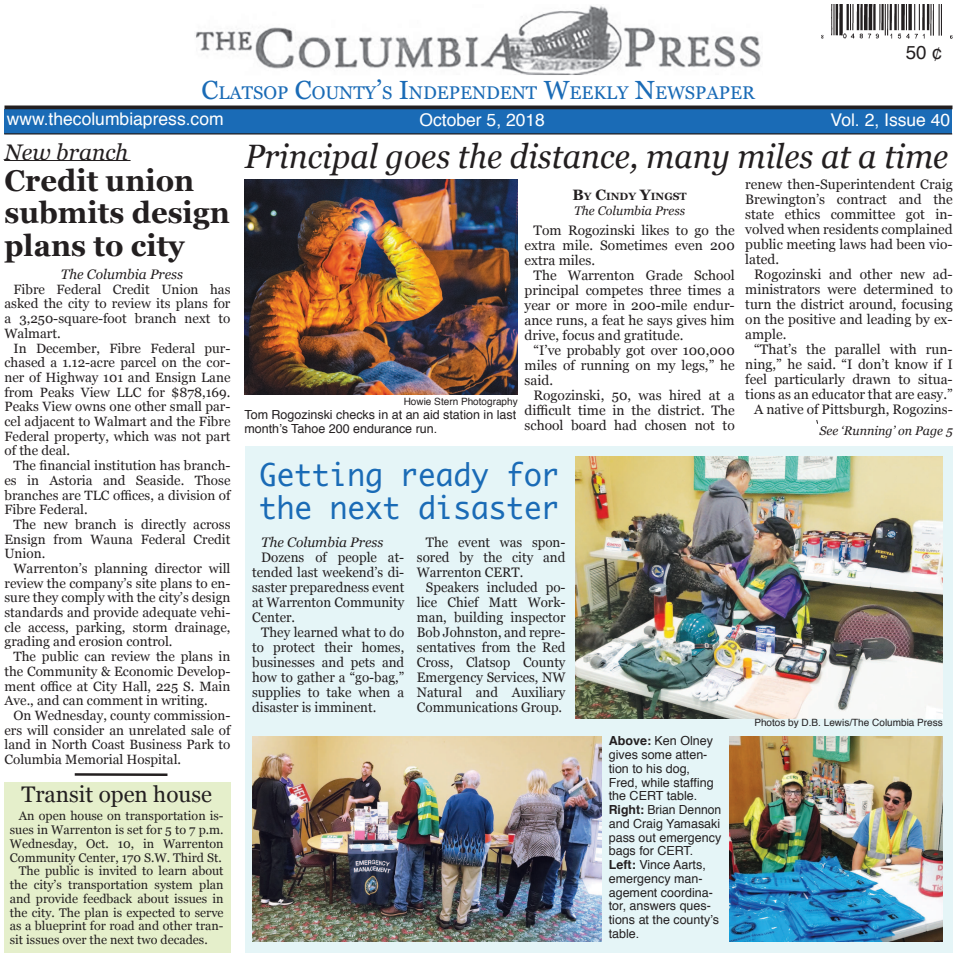
<style>
.page{position:relative;width:957px;height:957px;background:#fff}
.page>*{position:absolute;margin:0;border:0;box-sizing:border-box;transform-origin:0 0}
.t1{font:italic 33.75px "Georgia";color:#231f20;scale:.95 1}
.t2{font:700 30px/32.5px "Georgia";color:#231f20}
.t3{font:30px/32.5px "Monaco";color:#1a6bb6}
.t4{font:22.5px "Georgia";color:#231f20}
.t5{font:italic 22.5px "Georgia";color:#231f20}
.t6{font:18.75px "Helvetica";color:#231f20}
.t7{font:18.38px "Georgia";color:#1a6bb6}
.t8{font:17.5px "Helvetica";color:#fff}
.t9{font:13.75px/15px "Georgia";color:#231f20;text-align:justify}
.t10{font:italic 13.75px "Georgia";color:#231f20}
.t11{font:13.5px/14.6px "Georgia";color:#231f20;text-align:justify}
.t12{font:12.5px "Georgia";color:#231f20}
.t13{font:12.5px/13.8px "Helvetica";color:#231f20}
.t14{font:italic 12.5px "Georgia";color:#231f20}
.t15{font:700 10.5px "Georgia";color:#231f20}
.t16{font:10px "Helvetica";color:#231f20}
.s1{font-size:26.25px}
.s2{font-size:13.5px}
.s3{font-size:15px}
.s4{font-weight:700}
</style>
<div class="page">
<div style="left:4px;top:109px;width:948px;height:25px;background:#1a6bb6"></div>
<hr style="left:4px;top:133px;width:948px;height:1px;background:#231f20">
<svg style="left:4px;top:105px;width:948px;height:4px;fill:#231f20"></svg>
<img style="left:195px;top:5px;width:566px;height:70px">
<svg style="left:923px;top:4px;width:19px;height:1px"></svg>
<img style="left:821px;top:5px;width:131px;height:34px">
<div style="left:245px;top:446px;width:707px;height:506px;background:#e5f5f7"></div>
<img style="left:575px;top:456px;width:367px;height:262px">
<img style="left:729px;top:736px;width:213px;height:205px">
<img style="left:252px;top:736px;width:349px;height:205px">
<hr style="left:4px;top:160px;width:127px;height:1px;background:#231f20">
<img style="left:245px;top:180px;width:273px;height:214px">
<div style="left:4px;top:782px;width:226px;height:170px;background:#e5efcb"></div>
<hr style="left:75px;top:773px;width:92px;height:3px;background:#231f20">
<h3 class="t6" style="left:905px;top:45px;width:38px">50 ¢</h3>
<h3 class="t7" style="left:202px;top:81px;width:555px"><span class="s1">C</span>LATSOP <span class="s1">C</span>OUNTY<span class="s1">’</span>S <span class="s1">I</span>NDEPENDENT <span class="s1">W</span>EEKLY <span class="s1">N</span>EWSPAPER</h3>
<p class="t8" style="left:7px;top:112px;width:218px">www.thecolumbiapress.com</p>
<p class="t8" style="left:419px;top:113px;width:127px">October 5, 2018</p>
<p class="t8" style="left:830px;top:113px;width:121px">Vol. 2, Issue 40</p>
<h3 class="t5" style="left:4px;top:143px;width:125px">New branch</h3>
<h1 class="t1" style="left:245px;top:143px;width:742px">Principal goes the distance, many miles at a time</h1>
<h2 class="t2" style="left:4px;top:166px;width:227px">Credit union submits design plans to city</h2>
<p class="t9" style="left:745px;top:178px;width:209px">renew then-Superintendent Craig Brewington’s contract and the state ethics committee got in&shy;volved when residents complained public meeting laws had been vio&shy;lated.</p>
<p class="t9" style="left:745px;top:268px;width:209px;text-indent:9px">Rogozinski and other new ad&shy;ministrators were determined to turn the district around, focusing on the positive and leading by ex&shy;ample.</p>
<p class="t9" style="left:745px;top:343px;width:209px;text-align:right">“That’s the parallel with run&shy;ning,” he said. “I don’t know if I feel particularly drawn to situa&shy;tions as an educator that are easy.” A native of Pittsburgh, Rogoz<span class="s2">ins-</span></p>
<p class="t15" style="left:572px;top:190px;width:116px"><span class="s3">B</span>Y <span class="s3">C</span>INDY <span class="s3">Y</span>INGST</p>
<p class="t14" style="left:574px;top:205px;width:113px">The Columbia Press</p>
<p class="t9" style="left:524px;top:224px;width:212px;text-indent:9px">Tom Rogozinski likes to go the extra mile. Sometimes even 200 extra miles.</p>
<p class="t9" style="left:524px;top:269px;width:212px;text-indent:9px">The Warrenton Grade School principal competes three times a year or more in 200-mile endur&shy;ance runs, a feat he says gives him drive, focus and gratitude.</p>
<p class="t9" style="left:524px;top:344px;width:212px;text-indent:9px">“I’ve probably got over 100,000 miles of running on my legs,” he said.</p>
<p class="t9" style="left:524px;top:389px;width:212px;text-indent:9px">Rogozinski, 50, was hired at a difficult time in the district. The school board had chosen not to</p>
<p class="t10" style="left:61px;top:269px;width:124px">The Columbia Press</p>
<p class="t11" style="left:4px;top:283px;width:227px;text-indent:9px">Fibre Federal Credit Union has asked the city to review its plans for a 3,250-square-foot branch next to Walmart.</p>
<p class="t11" style="left:4px;top:341px;width:227px;text-indent:9px">In December, Fibre Federal pur&shy;chased a 1.12-acre parcel on the cor&shy;ner of Highway 101 and Ensign Lane from Peaks View LLC for $878,169.<br>Peaks View owns one other small par&shy;cel adjacent to Walmart and the Fibre Federal property, which was not part of the deal.</p>
<p class="t11" style="left:4px;top:457px;width:227px;text-indent:9px">The financial institution has branch&shy;es in Astoria and Seaside. Those branches are TLC offices, a division of Fibre Federal.</p>
<p class="t11" style="left:4px;top:518px;width:227px;text-indent:9px">The new branch is directly across Ensign from Wauna Federal Credit Union.</p>
<p class="t11" style="left:4px;top:562px;width:227px;text-indent:9px">Warrenton’s planning director will review the company’s site plans to en&shy;sure they comply with the city’s design standards and provide adequate vehi&shy;cle access, parking, storm drainage, grading and erosion control.</p>
<p class="t11" style="left:4px;top:650px;width:227px;text-indent:9px">The public can review the plans in the Community &amp; Economic Develop&shy;ment office at City Hall, 225 S. Main Ave., and can comment in writing.</p>
<p class="t11" style="left:4px;top:709px;width:227px;text-indent:9px">On Wednesday, county commission&shy;ers will consider an unrelated sale of land in North Coast Business Park to Columbia Memorial Hospital.</p>
<p class="t16" style="left:404px;top:397px;width:115px">Howie Stern Photography</p>
<p class="t13" style="left:244px;top:408px;width:273px">Tom Rogozinski checks in at an aid station in last month’s Tahoe 200 endurance run.</p>
<p class="t14" style="left:819px;top:425px;width:135px">See ‘Running’ on Page 5</p>
<h2 class="t3" style="left:259px;top:461px;width:301px">Getting ready for the next disaster</h2>
<p class="t10" style="left:261px;top:537px;width:124px">The Columbia Press</p>
<p class="t9" style="left:252px;top:551px;width:154px;text-indent:9px">Dozens of people at&shy;tended last weekend’s di&shy;saster preparedness event at Warrenton Community Center.</p>
<p class="t9" style="left:252px;top:626px;width:154px;text-indent:9px">They learned what to do to protect their homes, businesses and pets and how to gather a “go-bag,” supplies to take when a disaster is imminent.</p>
<p class="t9" style="left:417px;top:536px;width:150px;text-indent:9px">The event was spon&shy;sored by the city and Warrenton CERT.</p>
<p class="t9" style="left:417px;top:581px;width:150px;text-indent:9px">Speakers included po&shy;lice Chief Matt Work&shy;man, building inspector Bob Johnston, and repre&shy;sentatives from the Red Cross, Clatsop County Emergency Services, NW Natural and Auxiliary Communications Group.</p>
<p class="t16" style="left:754px;top:719px;width:190px">Photos by D.B. Lewis/The Columbia Press</p>
<p class="t13" style="left:608px;top:735px;width:114px"><span class="s4">Above:</span> Ken Olney gives some atten&shy;tion to his dog,<br>Fred, while staffing the CERT table.<br><span class="s4">Right:</span> Brian Dennon and Craig Yamasaki pass out emergency bags for CERT.<br><span class="s4">Left:</span> Vince Aarts, emergency man&shy;agement coordina&shy;tor, answers ques&shy;tions at the county’s table.</p>
<h3 class="t4" style="left:21px;top:785px;width:192px">Transit open house</h3>
<p class="t12" style="left:19px;top:810px;width:206px">An open house on transportation is-</p>
<p class="t12" style="left:10px;top:824px;width:215px">sues in Warrenton is set for 5 to 7 p.m.</p>
<p class="t12" style="left:10px;top:838px;width:215px">Wednesday, Oct. 10, in Warrenton</p>
<p class="t12" style="left:10px;top:852px;width:213px">Community Center, 170 S.W. Third St.</p>
<p class="t12" style="left:19px;top:865px;width:206px">The public is invited to learn about</p>
<p class="t12" style="left:10px;top:879px;width:215px">the city’s transportation system plan</p>
<p class="t12" style="left:10px;top:893px;width:215px">and provide feedback about issues in</p>
<p class="t12" style="left:10px;top:907px;width:215px">the city. The plan is expected to serve</p>
<p class="t12" style="left:10px;top:920px;width:215px">as a blueprint for road and other tran-</p>
<p class="t12" style="left:10px;top:934px;width:199px">sit issues over the next two decades.</p>
</div>
